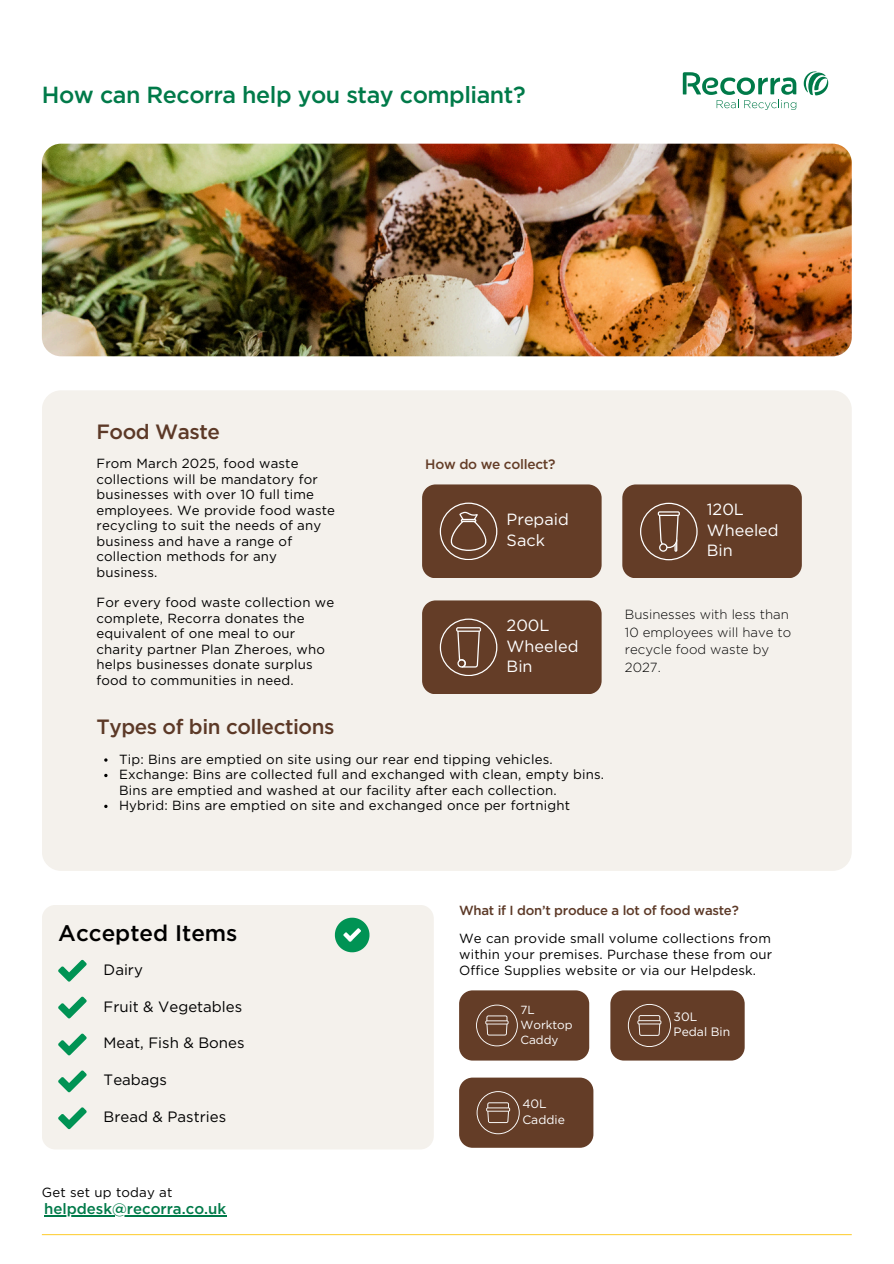
<style>
.page{position:relative;width:894px;height:1264px;background:#fff}
.page>*{position:absolute;margin:0;border:0;box-sizing:border-box;transform-origin:0 0}
.t1{font:500 23.25px "Gotham";letter-spacing:-.02em;color:#007a49}
.t2{font:500 22.5px "Gotham";color:#000}
.t3{font:500 20.7px "Gotham";letter-spacing:-.02em;color:#5c3927}
.t4{font:16.2px/20.7px "Gotham";color:#fff}
.t5{font:15px "Gotham";color:#000}
.t6{font:500 15px "Gotham";color:#007a49}
.t7{font:500 13.65px "Gotham";letter-spacing:-.02em;color:#643d27}
.t8{font:13.2px/15.5px "Gotham";letter-spacing:.015em;color:#000}
.t9{font:300 13.2px/17.5px "Gotham";color:#000}
.t10{font:500 13.2px "Gotham";letter-spacing:-.02em;color:#5c3927}
.t11{font:12.15px/15.5px "Gotham";color:#fff}
.t12{font:11.7px/15px "Gotham";color:#fff}
</style>
<div class="page">
<hr style="left:42px;top:1233px;width:809px;height:2px;background:#fed141">
<svg style="left:803px;top:71px;width:25px;height:24px"></svg>
<svg style="left:682px;top:72px;width:114px;height:38px"></svg>
<div style="left:459px;top:1077px;width:134px;height:70px;background:#643d27;border-radius:14px"></div>
<svg style="left:476px;top:1091px;width:43px;height:43px"></svg>
<div style="left:610px;top:990px;width:134px;height:70px;background:#643d27;border-radius:14px"></div>
<svg style="left:627px;top:1003px;width:43px;height:43px"></svg>
<div style="left:459px;top:990px;width:130px;height:70px;background:#643d27;border-radius:14px"></div>
<svg style="left:476px;top:1004px;width:41px;height:42px"></svg>
<div style="left:42px;top:390px;width:809px;height:480px;background:#f4f1ec;border-radius:19px"></div>
<div style="left:622px;top:484px;width:179px;height:94px;background:#643d27"></div>
<div style="left:422px;top:484px;width:179px;height:94px;background:#643d27"></div>
<div style="left:422px;top:600px;width:179px;height:94px;background:#643d27"></div>
<img style="left:42px;top:144px;width:809px;height:212px;border-radius:19px">
<div style="left:42px;top:904px;width:391px;height:245px;background:#f4f1ec;border-radius:13px"></div>
<svg style="left:58px;top:1070px;width:28px;height:22px"></svg>
<svg style="left:58px;top:1107px;width:28px;height:22px"></svg>
<svg style="left:58px;top:959px;width:28px;height:22px"></svg>
<svg style="left:58px;top:996px;width:28px;height:22px"></svg>
<svg style="left:58px;top:1033px;width:28px;height:22px"></svg>
<svg style="left:335px;top:917px;width:34px;height:35px"></svg>
<hr style="left:44px;top:1215px;width:182px;height:1px;background:#007a49">
<p class="t1" style="left:42px;top:84px;width:485px">How can Recorra help you stay compliant?</p>
<h1 class="t3" style="left:96px;top:422px;width:125px">Food Waste</h1>
<p class="t8" style="left:96px;top:456px;width:240px">From March 2025, food waste collections will be mandatory for businesses with over 10 full time employees. We provide food waste recycling to suit the needs of any business and have a range of collection methods for any business.</p>
<p class="t8" style="left:96px;top:595px;width:239px">For every food waste collection we complete, Recorra donates the equivalent of one meal to our charity partner Plan Zheroes, who helps businesses donate surplus food to communities in need.</p>
<p class="t3" style="left:96px;top:717px;width:239px">Types of bin collections</p>
<h3 class="t7" style="left:425px;top:458px;width:132px">How do we collect?</h3>
<p class="t4" style="left:506px;top:510px;width:64px">Prepaid<br>Sack</p>
<p class="t4" style="left:506px;top:615px;width:73px">200L<br>Wheeled<br>Bin</p>
<h3 class="t8" style="left:119px;top:752px;width:435px">Tip: Bins are emptied on site using our rear end tipping vehicles.</h3>
<h4 class="t8" style="left:119px;top:767px;width:486px">Exchange: Bins are collected full and exchanged with clean, empty bins.<br>Bins are emptied and washed at our facility after each collection.</h4>
<p class="t8" style="left:119px;top:798px;width:452px">Hybrid: Bins are emptied on site and exchanged once per fortnight</p>
<p class="t4" style="left:706px;top:499px;width:73px">120L<br>Wheeled<br>Bin</p>
<h3 class="t9" style="left:624px;top:606px;width:168px">Businesses with less than<br>10 employees will have to recycle food waste by<br>2027.</h3>
<p class="t2" style="left:58px;top:923px;width:181px">Accepted Items</p>
<p class="t5" style="left:104px;top:962px;width:41px">Dairy</p>
<p class="t5" style="left:104px;top:999px;width:140px">Fruit &amp; Vegetables</p>
<h3 class="t5" style="left:104px;top:1036px;width:142px">Meat, Fish &amp; Bones</h3>
<p class="t5" style="left:104px;top:1073px;width:65px">Teabags</p>
<h3 class="t5" style="left:104px;top:1110px;width:124px">Bread &amp; Pastries</h3>
<p class="t8" style="left:42px;top:1185px;width:132px">Get set up today at</p>
<h3 class="t6" style="left:44px;top:1202px;width:184px">helpdesk@recorra.co.uk</h3>
<h3 class="t10" style="left:459px;top:904px;width:281px">What if I don’t produce a lot of food waste?</h3>
<p class="t8" style="left:459px;top:931px;width:314px;line-height:16px;text-align:justify">We can provide small volume collections from within your premises. Purchase these from our Office Supplies website or via our Helpdesk.</p>
<p class="t12" style="left:520px;top:1002px;width:16px">7L</p>
<p class="t12" style="left:520px;top:1017px;width:54px">Worktop<br>Caddy</p>
<p class="t11" style="left:522px;top:1096px;width:44px">40L<br>Caddie</p>
<p class="t11" style="left:673px;top:1009px;width:58px">30L<br>Pedal Bin</p>
</div>
